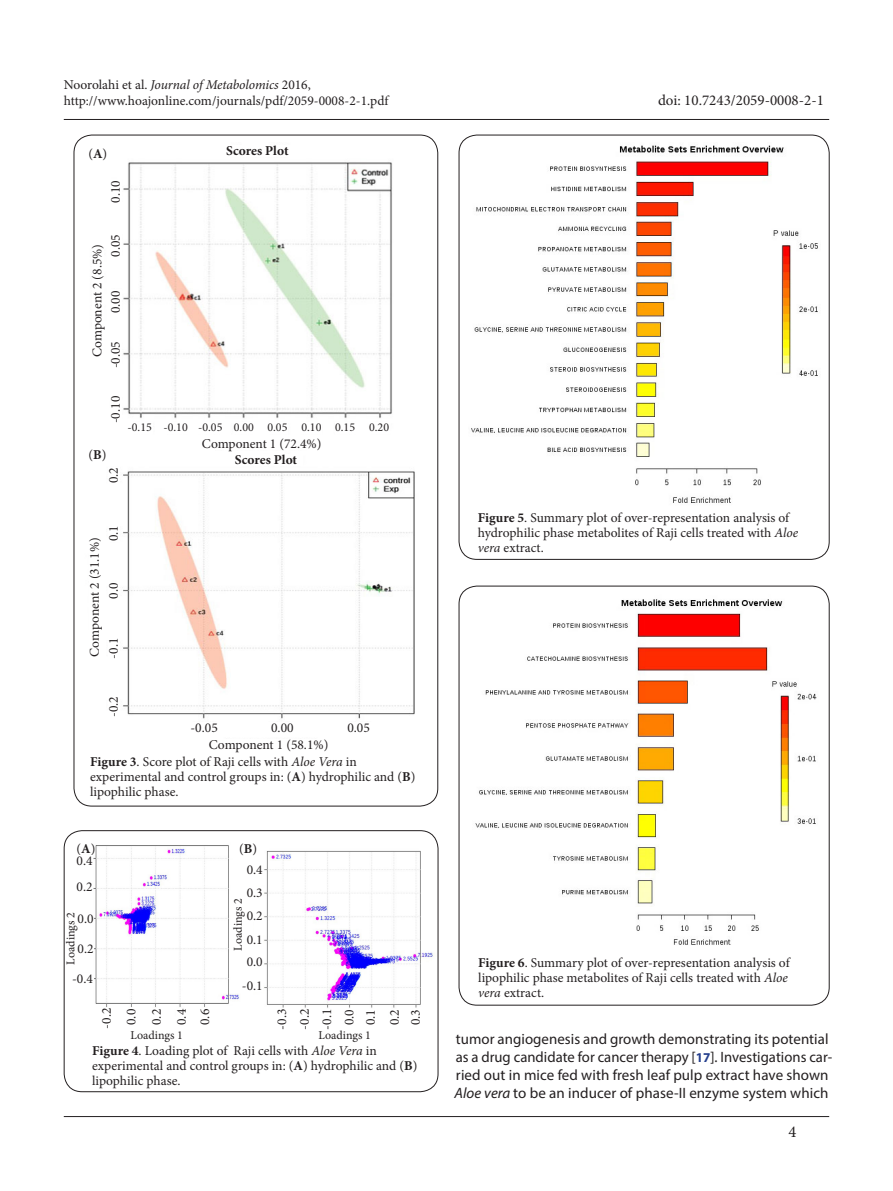
<style>
.page{position:relative;width:893px;height:1191px;background:#fff}
.page>*{position:absolute;margin:0;border:0;box-sizing:border-box;transform-origin:0 0}
.t1{font:16.5px "Minion Pro";color:#231f20}
.t2{font:15px/18px "Myriad Pro";letter-spacing:.005em;color:#231f20}
.t3{font:15px "Minion Pro";color:#231f20}
.t4{font:13.5px/15px "Minion Pro";color:#231f20}
.t5{font:700 13.5px "Minion Pro";letter-spacing:-.005em;color:#231f20}
.t6{font:12px "Minion Pro";color:#231f20}
.s1{font-style:italic}
.s2{font-weight:700}
.s3{font-weight:700;font-size:13.5px;color:#253f8e}
</style>
<div class="page">
<hr style="left:64px;top:1116px;width:765px;height:1px;background:#231f20">
<hr style="left:64px;top:119px;width:765px;height:1px;background:#231f20">
<img style="left:123px;top:162px;width:292px;height:557px">
<img style="left:93px;top:842px;width:345px;height:166px">
<div style="left:64px;top:830px;width:374px;height:262px;border:1px solid #231f20;border-radius:18px"></div>
<img style="left:471px;top:145px;width:347px;height:358px">
<img style="left:475px;top:599px;width:342px;height:346px">
<div style="left:247px;top:864px;width:16px;height:11px;background:#fff"></div>
<div style="left:247px;top:887px;width:16px;height:11px;background:#fff"></div>
<div style="left:241px;top:912px;width:12px;height:66px;background:#fff"></div>
<div style="left:247px;top:910px;width:16px;height:12px;background:#fff"></div>
<div style="left:247px;top:934px;width:16px;height:11px;background:#fff"></div>
<div style="left:247px;top:956px;width:16px;height:12px;background:#fff"></div>
<div style="left:242px;top:980px;width:21px;height:12px;background:#fff"></div>
<div style="left:233px;top:884px;width:11px;height:66px;background:#fff"></div>
<div style="left:101px;top:1007px;width:11px;height:21px;background:#fff"></div>
<div style="left:78px;top:913px;width:16px;height:11px;background:#fff"></div>
<div style="left:78px;top:943px;width:16px;height:11px;background:#fff"></div>
<div style="left:72px;top:973px;width:22px;height:11px;background:#fff"></div>
<div style="left:128px;top:422px;width:25px;height:11px;background:#fff"></div>
<div style="left:163px;top:422px;width:26px;height:11px;background:#fff"></div>
<div style="left:198px;top:422px;width:26px;height:11px;background:#fff"></div>
<div style="left:234px;top:422px;width:21px;height:11px;background:#fff"></div>
<div style="left:267px;top:422px;width:21px;height:11px;background:#fff"></div>
<div style="left:301px;top:422px;width:21px;height:11px;background:#fff"></div>
<div style="left:335px;top:422px;width:21px;height:11px;background:#fff"></div>
<div style="left:369px;top:422px;width:21px;height:11px;background:#fff"></div>
<div style="left:202px;top:438px;width:120px;height:11px;background:#fff"></div>
<div style="left:235px;top:454px;width:68px;height:11px;background:#fff"></div>
<p class="t4" style="left:64px;top:76px;width:326px;line-height:16.2px">Noorolahi et al. <span class="s1">Journal of Metabolomics</span> 2016, http://www.hoajonline.com/journals/pdf/2059-0008-2-1.pdf</p>
<p class="t4" style="left:88px;top:147px;width:20px">(<span class="s2">A</span>)</p>
<p class="t4" style="left:108px;top:203px;width:24px;rotate:-90deg">0.10</p>
<p class="t5" style="left:226px;top:141px;width:64px">Scores Plot</p>
<p class="t4" style="left:108px;top:257px;width:24px;rotate:-90deg">0.05</p>
<p class="t4" style="left:90px;top:357px;width:115px;rotate:-90deg">Component 2 (8.5%)</p>
<p class="t4" style="left:108px;top:313px;width:24px;rotate:-90deg">0.00</p>
<p class="t4" style="left:108px;top:368px;width:29px;rotate:-90deg">-0.05</p>
<p class="t4" style="left:108px;top:423px;width:29px;rotate:-90deg">-0.10</p>
<p class="t4" style="left:88px;top:447px;width:19px">(<span class="s2">B</span>)</p>
<p class="t4" style="left:106px;top:483px;width:18px;rotate:-90deg">0.2</p>
<p class="t6" style="left:128px;top:419px;width:263px">-0.15 -0.10 -0.05 0.00 0.05 0.10 0.15 0.20</p>
<p class="t4" style="left:202px;top:436px;width:121px">Component 1 (72.4%)</p>
<p class="t5" style="left:235px;top:450px;width:64px">Scores Plot</p>
<p class="t4" style="left:106px;top:541px;width:18px;rotate:-90deg">0.1</p>
<p class="t4" style="left:87px;top:657px;width:121px;rotate:-90deg">Component 2 (31.1%)</p>
<p class="t4" style="left:106px;top:598px;width:18px;rotate:-90deg">0.0</p>
<p class="t4" style="left:106px;top:658px;width:22px;rotate:-90deg">-0.1</p>
<p class="t4" style="left:106px;top:717px;width:22px;rotate:-90deg">-0.2</p>
<p class="t4" style="left:190px;top:720px;width:29px">-0.05</p>
<p class="t4" style="left:271px;top:720px;width:24px">0.00</p>
<p class="t4" style="left:347px;top:720px;width:24px">0.05</p>
<p class="t4" style="left:209px;top:737px;width:121px">Component 1 (58.1%)</p>
<p class="t4" style="left:90px;top:754px;width:327px"><span class="s2">Figure 3</span>. Score plot of Raji cells with <span class="s1">Aloe Vera</span> in experimental and control groups in: (<span class="s2">A</span>) hydrophilic and (<span class="s2">B</span>) lipophilic phase.</p>
<p class="t4" style="left:77px;top:841px;width:20px">(<span class="s2">A</span>)</p>
<p class="t4" style="left:239px;top:838px;width:25px;line-height:21.3px;text-align:center">(<span class="s2">B</span>)<br>0.4</p>
<p class="t4" style="left:247px;top:881px;width:18px;line-height:23.1px;text-align:justify">0.3<br>0.2<br>0.1<br>0.0</p>
<p class="t4" style="left:242px;top:978px;width:22px">-0.1</p>
<p class="t4" style="left:77px;top:848px;width:18px;line-height:25.7px">0.4<br>0.2</p>
<p class="t4" style="left:78px;top:911px;width:18px">0.0</p>
<p class="t4" style="left:78px;top:941px;width:18px">0.2</p>
<p class="t4" style="left:72px;top:971px;width:22px">-0.4</p>
<p class="t6" style="left:230px;top:950px;width:54px;rotate:-90deg">Loadings 2</p>
<p class="t6" style="left:63px;top:964px;width:54px;rotate:-90deg">Loadings 2</p>
<p class="t4" style="left:94px;top:1028px;width:22px;line-height:25px;text-align:justify;rotate:-90deg">-0.2<br>0.0<br>0.2<br>0.4</p>
<p class="t4" style="left:197px;top:1025px;width:18px;rotate:-90deg">0.6</p>
<p class="t6" style="left:131px;top:1026px;width:54px">Loadings 1</p>
<p class="t4" style="left:271px;top:1029px;width:22px;line-height:22.5px;rotate:-90deg">-0.3 -0.2</p>
<p class="t4" style="left:316px;top:1029px;width:22px;line-height:21.9px;text-align:center;rotate:-90deg">-0.1<br>0.0<br>0.1</p>
<p class="t4" style="left:384px;top:1025px;width:18px;line-height:20.9px;rotate:-90deg">0.2<br>0.3</p>
<p class="t6" style="left:318px;top:1026px;width:54px">Loadings 1</p>
<p class="t4" style="left:92px;top:1043px;width:327px"><span class="s2">Figure 4</span>. Loading plot of Raji cells with <span class="s1">Aloe Vera</span> in experimental and control groups in: (<span class="s2">A</span>) hydrophilic and (<span class="s2">B</span>) lipophilic phase.</p>
<p class="t3" style="left:658px;top:91px;width:167px">doi: 10.7243/2059-0008-2-1</p>
<p class="t4" style="left:478px;top:510px;width:322px"><span class="s2">Figure 5</span>. Summary plot of over-representation analysis of hydrophilic phase metabolites of Raji cells treated with <span class="s1">Aloe vera</span> extract.</p>
<p class="t4" style="left:478px;top:955px;width:313px"><span class="s2">Figure 6</span>. Summary plot of over-representation analysis of lipophilic phase metabolites of Raji cells treated with <span class="s1">Aloe vera</span> extract.</p>
<p class="t2" style="left:455px;top:1030px;width:379px">tumor angiogenesis and growth demonstrating its potential as a drug candidate for cancer therapy [<span class="s3">17</span>]. Investigations car&shy;ried out in mice fed with fresh leaf pulp extract have shown <span class="s1">Aloe vera</span> to be an inducer of phase-II enzyme system which</p>
<p class="t1" style="left:788px;top:1120px;width:9px">4</p>
</div>
